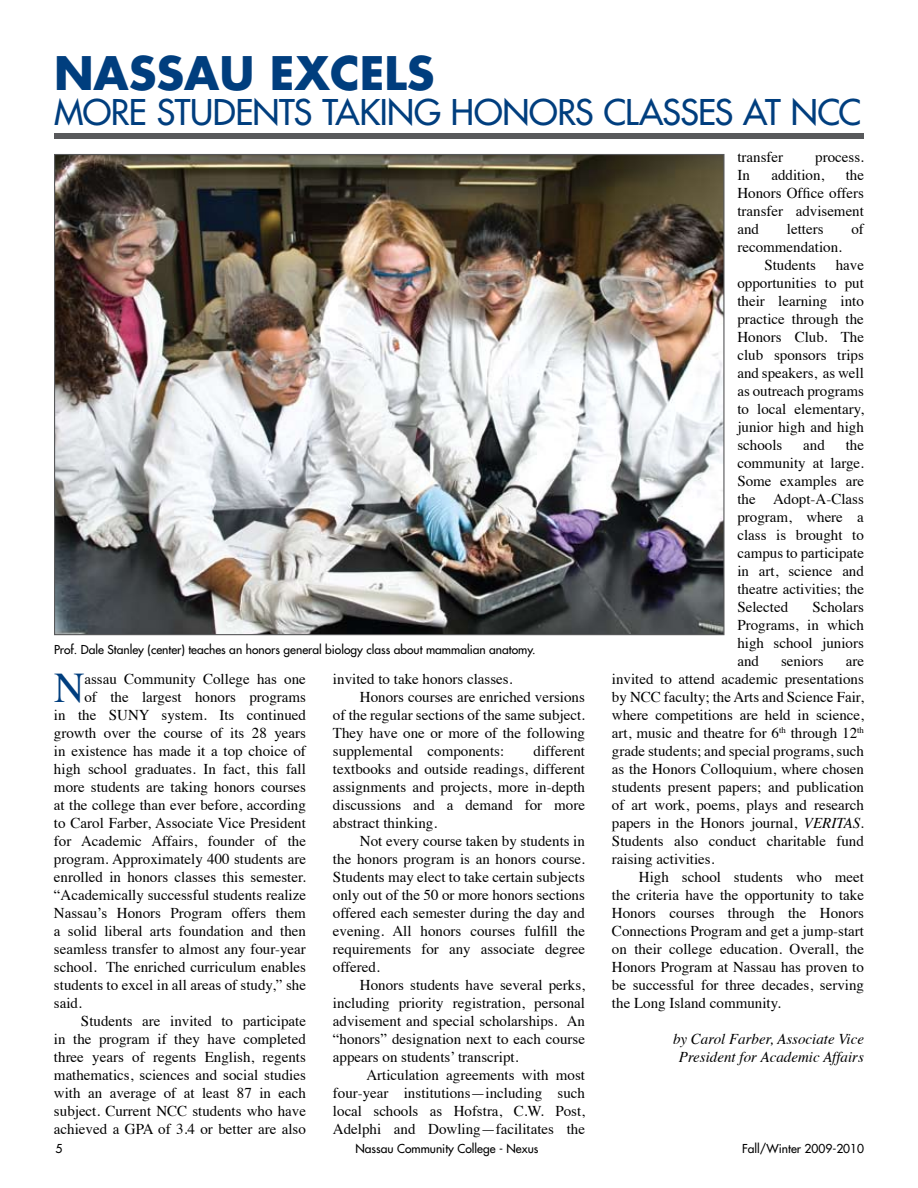
<style>
.page{position:relative;width:918px;height:1188px;background:#fff}
.page>*{position:absolute;margin:0;border:0;box-sizing:border-box;transform-origin:0 0}
.t1{font:700 45px "Futura";color:#003e7e}
.t2{font:42.15px "Times";color:#003e7e}
.t3{font:34.5px "Futura";letter-spacing:-.015em;color:#003e7e}
.t4{font:15px/18px "Times";color:#000;text-align:justify}
.t5{font:italic 15px/18px "Times";color:#000;text-align:center}
.t6{font:12px "Futura";color:#000}
.s1{font-style:italic}
</style>
<div class="page">
<div style="left:54px;top:133px;width:810px;height:5px;background:#58595b"></div>
<img style="left:56px;top:156px;width:666px;height:477px">
<h1 class="t1" style="left:54px;top:42px;width:382px">NASSAU EXCELS</h1>
<h3 class="t3" style="left:54px;top:89px;width:809px">More Students taking honors classes at NCC</h3>
<p class="t6" style="left:54px;top:641px;width:483px">Prof. Dale Stanley (center) teaches an honors general biology class about mammalian anatomy.</p>
<h2 class="t2" style="left:54px;top:648px;width:32px">N</h2>
<p class="t4" style="left:84px;top:669px;width:223px">assau Community College has one</p>
<p class="t4" style="left:84px;top:687px;width:223px">of the largest honors programs</p>
<p class="t4" style="left:54px;top:705px;width:254px">in the SUNY system. Its continued</p>
<p class="t4" style="left:54px;top:723px;width:254px">growth over the course of its 28 years</p>
<p class="t4" style="left:54px;top:741px;width:253px">in existence has made it a top choice of</p>
<p class="t4" style="left:54px;top:759px;width:253px">high school graduates. In fact, this fall</p>
<p class="t4" style="left:54px;top:777px;width:254px">more students are taking honors courses</p>
<p class="t4" style="left:54px;top:795px;width:253px">at the college than ever before, according</p>
<p class="t4" style="left:54px;top:813px;width:254px">to Carol Farber, Associate Vice President</p>
<p class="t4" style="left:54px;top:831px;width:254px">for Academic Affairs, founder of the</p>
<p class="t4" style="left:54px;top:849px;width:254px">program. Approximately 400 students are</p>
<p class="t4" style="left:54px;top:867px;width:253px">enrolled in honors classes this semester.</p>
<p class="t4" style="left:54px;top:885px;width:254px">“Academically successful students realize</p>
<p class="t4" style="left:54px;top:903px;width:254px">Nassau’s Honors Program offers them</p>
<p class="t4" style="left:54px;top:921px;width:253px">a solid liberal arts foundation and then</p>
<p class="t4" style="left:54px;top:939px;width:253px">seamless transfer to almost any four-year</p>
<p class="t4" style="left:54px;top:957px;width:254px">school. The enriched curriculum enables</p>
<p class="t4" style="left:54px;top:975px;width:253px">students to excel in all areas of study,” she</p>
<p class="t4" style="left:54px;top:993px;width:29px">said.</p>
<p class="t4" style="left:81px;top:1011px;width:227px">Students are invited to participate</p>
<p class="t4" style="left:54px;top:1029px;width:253px">in the program if they have completed</p>
<p class="t4" style="left:54px;top:1047px;width:253px">three years of regents English, regents</p>
<p class="t4" style="left:54px;top:1065px;width:253px">mathematics, sciences and social studies</p>
<p class="t4" style="left:54px;top:1083px;width:253px">with an average of at least 87 in each</p>
<p class="t4" style="left:54px;top:1101px;width:253px">subject. Current NCC students who have</p>
<p class="t4" style="left:54px;top:1119px;width:254px">achieved a GPA of 3.4 or better are also</p>
<p class="t4" style="left:333px;top:669px;width:181px">invited to take honors classes.</p>
<p class="t4" style="left:360px;top:687px;width:226px">Honors courses are enriched versions</p>
<p class="t4" style="left:333px;top:705px;width:253px">of the regular sections of the same subject.</p>
<p class="t4" style="left:333px;top:723px;width:254px">They have one or more of the following</p>
<p class="t4" style="left:333px;top:741px;width:173px">supplemental components:</p>
<p class="t4" style="left:333px;top:741px;width:254px;text-indent:201px">different textbooks and outside readings, different assignments and projects, more in-depth discussions and a demand for more abstract thinking.</p>
<p class="t4" style="left:333px;top:831px;width:253px;text-indent:27px">Not every course taken by students in the honors program is an honors course.<br>Students may elect to take certain subjects only out of the 50 or more honors sections offered each semester during the day and evening. All honors courses fulfill the requirements for any associate degree offered.</p>
<p class="t4" style="left:333px;top:975px;width:254px;text-indent:27px">Honors students have several perks, including priority registration, personal advisement and special scholarships. An “honors” designation next to each course appears on students’ transcript.</p>
<p class="t4" style="left:333px;top:1065px;width:254px;text-indent:33px">Articulation agreements with most four-year institutions—including such local schools as Hofstra, C.W. Post, Adelphi and Dowling—facilitates the</p>
<p class="t4" style="left:737px;top:147px;width:47px">transfer</p>
<p class="t4" style="left:815px;top:147px;width:50px">process.</p>
<p class="t4" style="left:737px;top:165px;width:14px">In</p>
<p class="t4" style="left:771px;top:165px;width:54px">addition,</p>
<p class="t4" style="left:737px;top:165px;width:128px;text-indent:108px">the Honors Office offers transfer advisement and</p>
<p class="t4" style="left:787px;top:219px;width:38px">letters</p>
<p class="t4" style="left:851px;top:219px;width:14px">of</p>
<p class="t4" style="left:737px;top:237px;width:106px;text-align:center">recommendation.<br>Students</p>
<p class="t4" style="left:737px;top:255px;width:128px;text-indent:98px">have opportunities to put their learning into practice through the Honors Club. The club sponsors trips and speakers, as well as outreach programs to local elementary, junior high and high schools</p>
<p class="t4" style="left:803px;top:435px;width:23px">and</p>
<p class="t4" style="left:737px;top:435px;width:128px;text-indent:108px">the community at large.<br>Some examples are the Adopt-A-Class program, where a class is brought to campus to participate in art, science and theatre activities; the Selected</p>
<p class="t4" style="left:737px;top:597px;width:128px;text-indent:75px">Scholars Programs, in which high school juniors and</p>
<p class="t4" style="left:781px;top:651px;width:44px">seniors</p>
<p class="t4" style="left:612px;top:651px;width:254px;text-indent:234px">are invited to attend academic presentations by NCC faculty; the Arts and Science Fair, where competitions are held in science, art, music and theatre for 6<sup>th</sup> through 12<sup>th </sup>grade students; and special programs, such as the Honors Colloquium, where chosen students present papers; and publication of art work, poems, plays and research papers in the Honors journal, <span class="s1">VERITAS</span>.<br>Students also conduct charitable fund raising activities.</p>
<p class="t4" style="left:612px;top:867px;width:254px;text-indent:27px">High school students who meet the criteria have the opportunity to take Honors courses through the Honors Connections Program and get a jump-start on their college education. Overall, the Honors Program at Nassau has proven to be successful for three decades, serving the Long Island community.</p>
<p class="t5" style="left:673px;top:1029px;width:192px">by Carol Farber, Associate Vice<br>President for Academic Affairs</p>
<p class="t6" style="left:55px;top:1141px;width:8px">5</p>
<p class="t6" style="left:356px;top:1141px;width:184px">Nassau Community College - Nexus</p>
<p class="t6" style="left:742px;top:1141px;width:123px">Fall/Winter 2009-2010</p>
</div>
